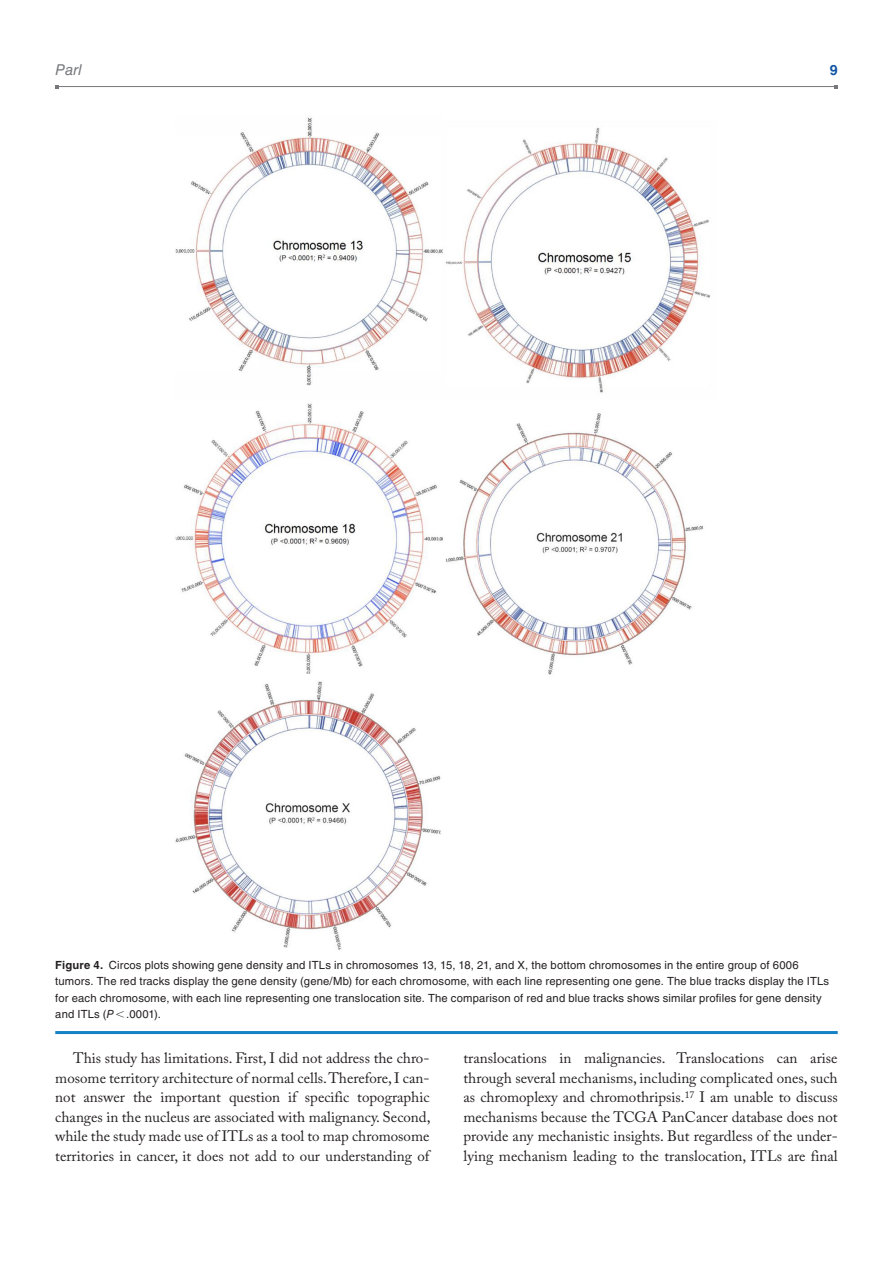
<style>
.page{position:relative;width:893px;height:1263px;background:#fff}
.page>*{position:absolute;margin:0;border:0;box-sizing:border-box;transform-origin:0 0}
.t1{font:15px/19.5px "Adobe Caslon Pro";color:#231f20;text-align:justify}
.t2{font:italic 15px "Helvetica LT Std";color:#76787b}
.t3{font:700 14.25px "Helvetica LT Std";color:#1055a4}
.t4{font:11.25px/16.5px "Helvetica LT Std";letter-spacing:.015em;color:#231f20}
.s1{font-weight:700}
.s2{font-style:italic}
</style>
<div class="page">
<hr style="left:57px;top:86px;width:779px;height:1px;background:#76787b">
<hr style="left:55px;top:1031px;width:783px;height:3px;background:#1582c5">
<img style="left:175px;top:117px;width:535px;height:833px">
<p class="t2" style="left:55px;top:61px;width:28px">Parl</p>
<p class="t3" style="left:830px;top:61px;width:9px">9</p>
<p class="t4" style="left:55px;top:956px;width:775px"><span class="s1">Figure 4.</span> Circos plots showing gene density and ITLs in chromosomes 13, 15, 18, 21, and X, the bottom chromosomes in the entire group of 6006 tumors. The red tracks display the gene density (gene/Mb) for each chromosome, with each line representing one gene. The blue tracks display the ITLs for each chromosome, with each line representing one translocation site. The comparison of red and blue tracks shows similar profiles for gene density and ITLs (<span class="s2">P</span> .0001).</p>
<p class="t1" style="left:55px;top:1048px;width:377px;text-indent:18px">This study has limitations. First, I did not address the chro&shy;mosome territory architecture of normal cells. Therefore, I can&shy;not answer the important question if specific topographic changes in the nucleus are associated with malignancy. Second, while the study made use of ITLs as a tool to map chromosome territories in cancer, it does not add to our understanding of</p>
<p class="t1" style="left:463px;top:1048px;width:376px">translocations in malignancies. Translocations can arise through several mechanisms, including complicated ones, such as chromoplexy and chromothripsis.<sup>17</sup> I am unable to discuss mechanisms because the TCGA PanCancer database does not provide any mechanistic insights. But regardless of the under&shy;lying mechanism leading to the translocation, ITLs are final</p>
</div>
